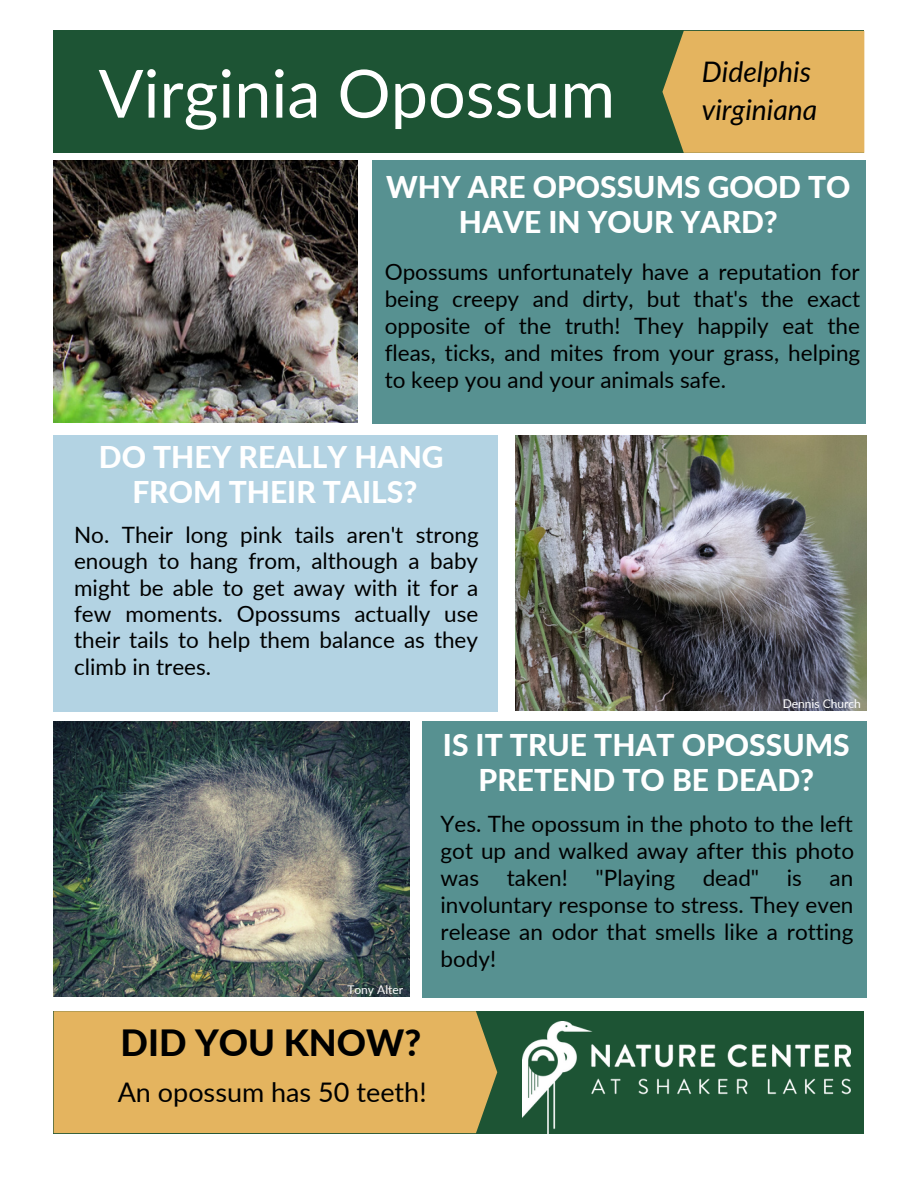
<style>
.page{position:relative;width:918px;height:1188px;background:#fff}
.page>*{position:absolute;margin:0;border:0;box-sizing:border-box;transform-origin:0 0}
.t1{font:66.6px "Lato";color:#fff}
.t2{font:800 36.15px "Lato";color:#000}
.t3{font:800 30px/34.8px "Lato";color:#fff;text-align:center}
.t4{font:italic 28.35px/38.4px "Lato";color:#000}
.t5{font:27px "Lato";color:#000}
.t6{font:22.5px/27px "Lato";color:#000;text-align:justify}
.t7{font:12px "Lato";color:#fff}
</style>
<div class="page">
<img style="left:54px;top:161px;width:303px;height:262px">
<img style="left:515px;top:435px;width:351px;height:276px">
<img style="left:54px;top:721px;width:355px;height:276px">
<div style="left:54px;top:31px;width:810px;height:122px;background:#1d5434"></div>
<div style="left:372px;top:161px;width:493px;height:263px;background:#579191"></div>
<div style="left:54px;top:435px;width:444px;height:276px;background:#b3d3e3"></div>
<div style="left:422px;top:721px;width:445px;height:277px;background:#579191"></div>
<div style="left:662px;top:31px;width:202px;height:122px;background:#e4b45f"></div>
<div style="left:54px;top:1011px;width:810px;height:122px;background:#1d5434"></div>
<div style="left:54px;top:1011px;width:443px;height:122px;background:#e4b45f"></div>
<img style="left:522px;top:1021px;width:329px;height:113px">
<h1 class="t1" style="left:99px;top:52px;width:518px">Virginia Opossum</h1>
<p class="t4" style="left:702px;top:52px;width:117px">Didelphis virginiana</p>
<h3 class="t3" style="left:386px;top:169px;width:466px">WHY ARE OPOSSUMS GOOD TO<br>HAVE IN YOUR YARD?</h3>
<p class="t6" style="left:385px;top:257px;width:477px">Opossums unfortunately have a reputation for being creepy and dirty, but that's the exact opposite of the truth! They happily eat the fleas, ticks, and mites from your grass, helping to keep you and your animals safe.</p>
<h3 class="t3" style="left:99px;top:439px;width:346px">DO THEY REALLY HANG<br>FROM THEIR TAILS?</h3>
<p class="t6" style="left:74px;top:521px;width:406px;line-height:26.4px">No. Their long pink tails aren't strong enough to hang from, although a baby might be able to get away with it for a few moments. Opossums actually use their tails to help them balance as they climb in trees.</p>
<p class="t7" style="left:783px;top:696px;width:80px">Dennis Church</p>
<p class="t7" style="left:347px;top:982px;width:57px">Tony Alter</p>
<h2 class="t2" style="left:121px;top:1020px;width:302px">DID YOU KNOW?</h2>
<p class="t5" style="left:118px;top:1075px;width:310px">An opossum has 50 teeth!</p>
<h3 class="t3" style="left:443px;top:727px;width:408px">IS IT TRUE THAT OPOSSUMS<br>PRETEND TO BE DEAD?</h3>
<p class="t6" style="left:441px;top:810px;width:415px">Yes. The opossum in the photo to the left got up and walked away after this photo was taken! "Playing dead" is an involuntary response to stress. They even release an odor that smells like a rotting body!</p>
</div>
